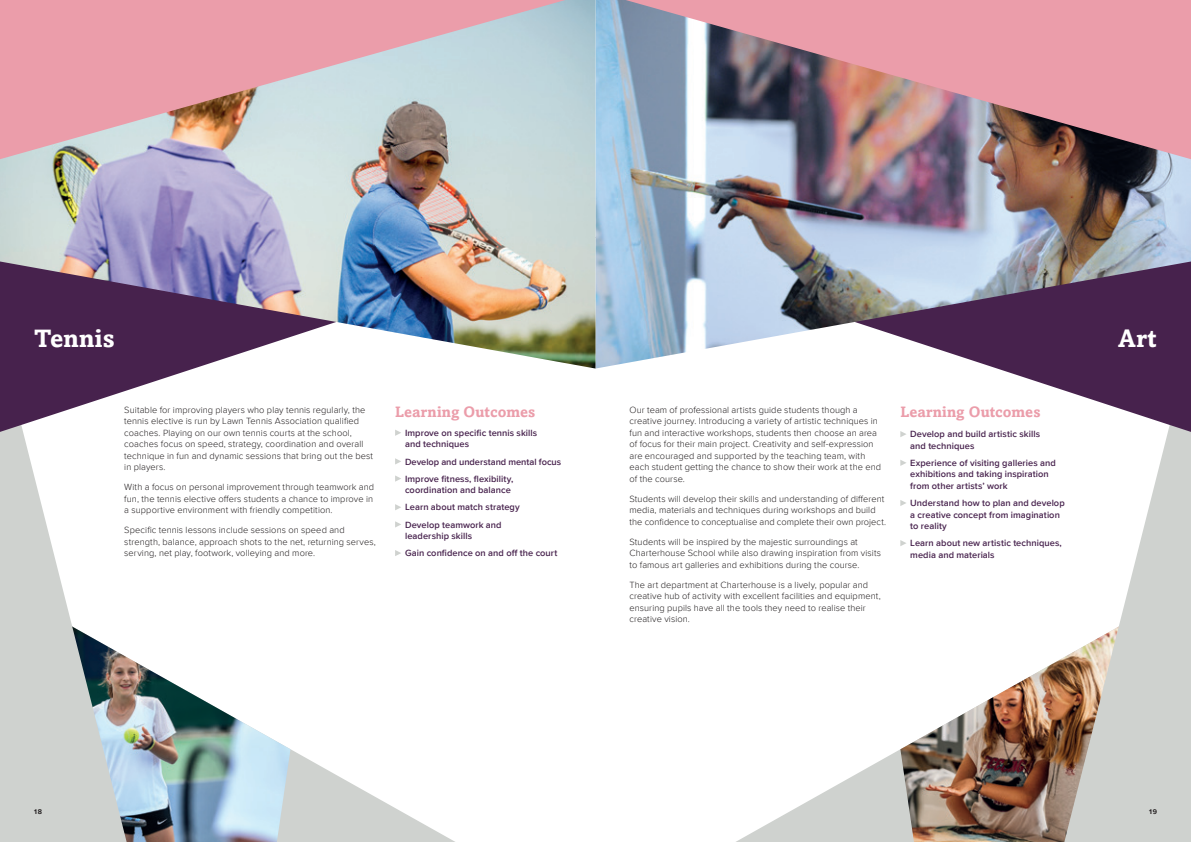
<style>
.page{position:relative;width:1191px;height:842px;background:#fff}
.page>*{position:absolute;margin:0;border:0;box-sizing:border-box;transform-origin:0 0}
.t1{font:700 25px "Amasis MT Std";letter-spacing:.01em;color:#fff}
.t2{font:700 15px "Amasis MT Std";letter-spacing:.005em;color:#eb9daa}
.t3{font:300 9.2px/11.5px "Proxima Nova";letter-spacing:.01em;color:#231f20}
.t4{font:600 9.2px/11.5px "Proxima Nova";letter-spacing:.005em;color:#47224d}
.t5{font:700 7px "Proxima Nova";color:#231f20}
</style>
<div class="page">
<svg style="left:736px;top:749px;width:164px;height:93px"></svg>
<img style="left:900px;top:657px;width:164px;height:185px">
<svg style="left:290px;top:749px;width:165px;height:93px;fill:#cfd2cf"></svg>
<img style="left:127px;top:657px;width:163px;height:185px">
<svg style="left:1064px;top:432px;width:127px;height:410px;fill:#cfd2cf"></svg>
<svg style="left:999px;top:369px;width:192px;height:63px"></svg>
<img style="left:595px;top:0;width:596px;height:369px">
<img style="left:625px;top:0;width:566px;height:159px">
<svg style="left:0;top:432px;width:127px;height:410px;fill:#cfd2cf"></svg>
<img style="left:0;top:0;width:595px;height:432px">
<svg style="left:0;top:0;width:565px;height:159px;background:#d5b4ba"></svg>
<svg style="left:395px;top:430px;width:6px;height:6px"></svg>
<svg style="left:395px;top:458px;width:6px;height:6px"></svg>
<svg style="left:395px;top:475px;width:6px;height:7px"></svg>
<svg style="left:395px;top:504px;width:6px;height:6px"></svg>
<svg style="left:395px;top:521px;width:6px;height:6px"></svg>
<svg style="left:395px;top:550px;width:6px;height:6px"></svg>
<svg style="left:900px;top:431px;width:6px;height:6px"></svg>
<svg style="left:900px;top:460px;width:6px;height:6px"></svg>
<svg style="left:900px;top:500px;width:6px;height:6px"></svg>
<svg style="left:900px;top:540px;width:6px;height:6px"></svg>
<h1 class="t1" style="left:34px;top:323px;width:82px">Tennis</h1>
<p class="t3" style="left:124px;top:403px;width:250px">Suitable for improving players who play tennis regularly, the tennis elective is run by Lawn Tennis Association qualified coaches. Playing on our own tennis courts at the school, coaches focus on speed, strategy, coordination and overall technique in fun and dynamic sessions that bring out the best in players.</p>
<p class="t3" style="left:124px;top:481px;width:251px">With a focus on personal improvement through teamwork and fun, the tennis elective offers students a chance to improve in a supportive environment with friendly competition.</p>
<p class="t3" style="left:124px;top:524px;width:253px">Specific tennis lessons include sessions on speed and strength, balance, approach shots to the net, returning serves, serving, net play, footwork, volleying and more.</p>
<h2 class="t2" style="left:395px;top:403px;width:142px">Learning Outcomes</h2>
<p class="t4" style="left:405px;top:427px;width:134px">Improve on specific tennis skills and techniques</p>
<p class="t4" style="left:405px;top:453px;width:158px;line-height:17.2px">Develop and understand mental focus<br>Improve fitness, flexibility,</p>
<p class="t4" style="left:405px;top:481px;width:116px;line-height:17.2px">coordination and balance<br>Learn about match strategy<br>Develop teamwork and</p>
<p class="t4" style="left:405px;top:527px;width:154px;line-height:17.2px">leadership skills<br>Gain confidence on and off the court</p>
<p class="t3" style="left:629px;top:403px;width:253px">Our team of professional artists guide students though a creative journey. Introducing a variety of artistic techniques in fun and interactive workshops, students then choose an area of focus for their main project. Creativity and self-expression are encouraged and supported by the teaching team, with each student getting the chance to show their work at the end of the course.</p>
<p class="t3" style="left:629px;top:492px;width:258px">Students will develop their skills and understanding of different media, materials and techniques during workshops and build the confidence to conceptualise and complete their own project.</p>
<p class="t3" style="left:629px;top:535px;width:253px">Students will be inspired by the majestic surroundings at<br>Charterhouse School while also drawing inspiration from visits to famous art galleries and exhibitions during the course.</p>
<p class="t3" style="left:629px;top:578px;width:253px">The art department at Charterhouse is a lively, popular and creative hub of activity with excellent facilities and equipment, ensuring pupils have all the tools they need to realise their creative vision.</p>
<h2 class="t2" style="left:900px;top:403px;width:142px">Learning Outcomes</h2>
<p class="t4" style="left:910px;top:428px;width:131px">Develop and build artistic skills and techniques</p>
<p class="t4" style="left:910px;top:457px;width:147px">Experience of visiting galleries and exhibitions and taking inspiration from other artists’ work</p>
<p class="t4" style="left:910px;top:497px;width:156px">Understand how to plan and develop a creative concept from imagination to reality</p>
<p class="t4" style="left:910px;top:537px;width:153px">Learn about new artistic techniques, media and materials</p>
<h1 class="t1" style="left:1118px;top:323px;width:40px">Art</h1>
<p class="t5" style="left:34px;top:806px;width:9px">18</p>
<p class="t5" style="left:1149px;top:806px;width:9px">19</p>
</div>
